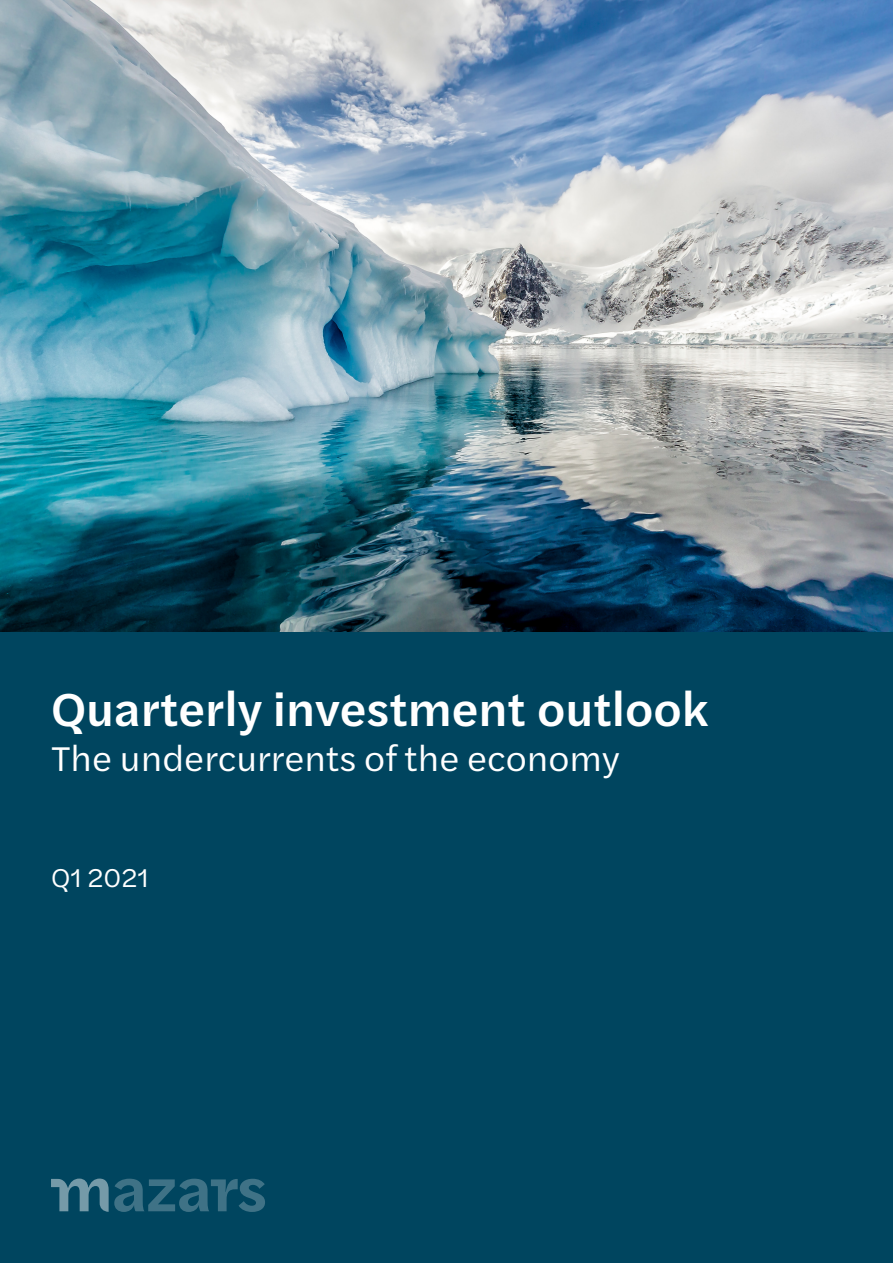
<style>
.page{position:relative;width:893px;height:1263px;background:#fff}
.page>*{position:absolute;margin:0;border:0;box-sizing:border-box;transform-origin:0 0}
.Cover_Title{font:500 48px "Halyard Text";color:#fff}
.Cover_Subtitle{font:36px "Halyard Text";color:#fff}
.Cover_date{font:27px "Halyard Text";color:#fff}
</style>
<div class="page">
<div style="left:0;top:631px;width:893px;height:632px;background:#00455f"></div>
<img style="left:0;top:0;width:893px;height:631px">
<svg style="left:51px;top:1178px;width:214px;height:34px"></svg>
<p class="Cover_Title" style="left:51px;top:675px;width:659px">Quarterly investment outlook</p>
<p class="Cover_Subtitle" style="left:51px;top:733px;width:570px">The undercurrents of the economy</p>
<p class="Cover_date" style="left:51px;top:859px;width:100px">Q1 2021</p>
</div>
